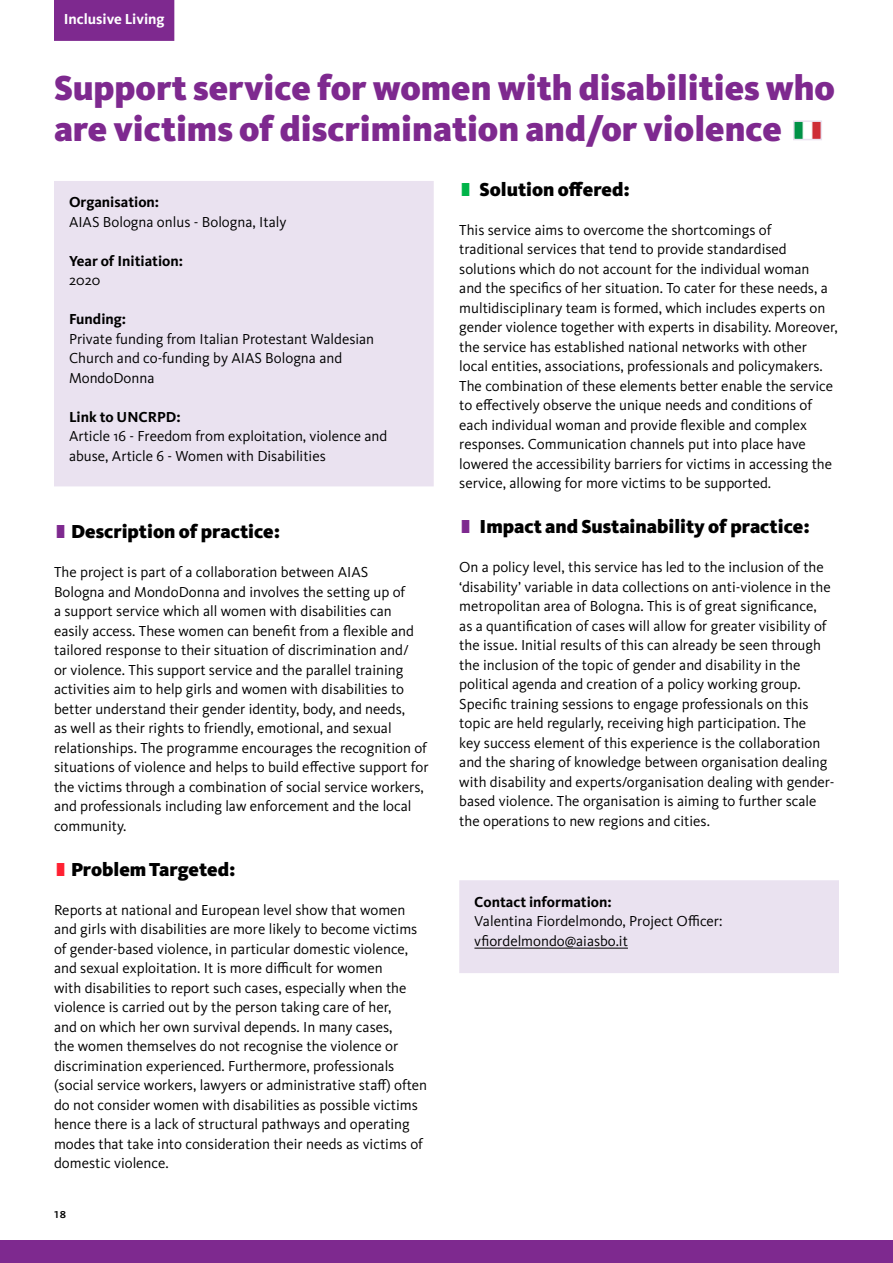
<style>
.page{position:relative;width:893px;height:1263px;background:#fff}
.page>*{position:absolute;margin:0;border:0;box-sizing:border-box;transform-origin:0 0}
.t1{font:900 36px/40.5px "Kievit Pro";color:#7e298f}
.t2{font:21px "Kievit Pro";color:#000}
.t3{font:900 19.5px "Kievit Pro";color:#000}
.t4{font:15px/19.5px "Kievit Pro";color:#000}
.t5{font:700 15px "Kievit Pro";color:#000}
.t6{font:700 15px "Kievit Pro";color:#fff}
.s1{color:#7e298f}
.s2{color:#ff2132}
.s3{color:#00b449}
</style>
<div class="page">
<div style="left:54px;top:0;width:120px;height:41px;background:#7e298f"></div>
<div style="left:0;top:1240px;width:893px;height:23px;background:#7e298f"></div>
<div style="left:62px;top:188px;width:364px;height:291px;background:#eae2f0"></div>
<div style="left:54px;top:181px;width:380px;height:305px;border:15px solid #eae2f0"></div>
<div style="left:467px;top:888px;width:364px;height:77px;background:#eae2f0"></div>
<hr style="left:474px;top:948px;width:154px;height:1px;background:#000">
<div style="left:459px;top:880px;width:380px;height:93px;border:15px solid #eae2f0"></div>
<img style="left:796px;top:123px;width:23px;height:14px">
<div style="left:793px;top:120px;width:29px;height:20px;border:2px solid #eae2f0"></div>
<p class="t6" style="left:64px;top:10px;width:102px">Inclusive Living</p>
<h1 class="t1" style="left:54px;top:68px;width:782px">Support service for women with disabilities who are victims of discrimination and/or violence</h1>
<p class="t5" style="left:69px;top:193px;width:92px">Organisation:</p>
<p class="t4" style="left:69px;top:212px;width:219px">AIAS Bologna onlus - Bologna, Italy</p>
<p class="t5" style="left:69px;top:252px;width:116px">Year of Initiation:</p>
<p class="t4" style="left:69px;top:270px;width:33px">2020</p>
<p class="t5" style="left:69px;top:310px;width:59px">Funding:</p>
<p class="t4" style="left:69px;top:329px;width:307px">Private funding from Italian Protestant Waldesian<br>Church and co-funding by AIAS Bologna and<br>MondoDonna</p>
<p class="t5" style="left:69px;top:408px;width:113px">Link to UNCRPD:</p>
<p class="t4" style="left:69px;top:426px;width:320px">Article 16 - Freedom from exploitation, violence and abuse, Article 6 - Women with Disabilities</p>
<h3 class="t3" style="left:54px;top:520px;width:228px"><span class="s1">І</span>Description of practice:</h3>
<p class="t4" style="left:54px;top:562px;width:376px">The project is part of a collaboration between AIAS<br>Bologna and MondoDonna and involves the setting up of<br>a support service which all women with disabilities can easily access. These women can benefit from a flexible and tailored response to their situation of discrimination and/<br>or violence. This support service and the parallel training activities aim to help girls and women with disabilities to better understand their gender identity, body, and needs,<br>as well as their rights to friendly, emotional, and sexual relationships. The programme encourages the recognition of situations of violence and helps to build effective support for the victims through a combination of social service workers, and professionals including law enforcement and the local community.</p>
<h3 class="t3" style="left:54px;top:857px;width:183px"><span class="s2">І</span>Problem Targeted:</h3>
<p class="t4" style="left:54px;top:900px;width:375px">Reports at national and European level show that women and girls with disabilities are more likely to become victims of gender-based violence, in particular domestic violence, and sexual exploitation. It is more difficult for women<br>with disabilities to report such cases, especially when the violence is carried out by the person taking care of her,<br>and on which her own survival depends. In many cases,<br>the women themselves do not recognise the violence or discrimination experienced. Furthermore, professionals (social service workers, lawyers or administrative staff) often do not consider women with disabilities as possible victims hence there is a lack of structural pathways and operating modes that take into consideration their needs as victims of domestic violence.</p>
<h2 class="t2" style="left:54px;top:1198px;width:14px">18</h2>
<h3 class="t3" style="left:459px;top:177px;width:172px"><span class="s3">І</span> Solution offered:</h3>
<p class="t4" style="left:459px;top:220px;width:380px">This service aims to overcome the shortcomings of traditional services that tend to provide standardised solutions which do not account for the individual woman<br>and the specifics of her situation. To cater for these needs, a multidisciplinary team is formed, which includes experts on gender violence together with experts in disability. Moreover, the service has established national networks with other local entities, associations, professionals and policymakers.<br>The combination of these elements better enable the service to effectively observe the unique needs and conditions of each individual woman and provide flexible and complex responses. Communication channels put into place have lowered the accessibility barriers for victims in accessing the service, allowing for more victims to be supported.</p>
<h3 class="t3" style="left:459px;top:515px;width:352px"><span class="s1">І</span> Impact and Sustainability of practice:</h3>
<p class="t4" style="left:459px;top:557px;width:377px">On a policy level, this service has led to the inclusion of the ‘disability’ variable in data collections on anti-violence in the metropolitan area of Bologna. This is of great significance,<br>as a quantification of cases will allow for greater visibility of the issue. Initial results of this can already be seen through the inclusion of the topic of gender and disability in the political agenda and creation of a policy working group.<br>Specific training sessions to engage professionals on this topic are held regularly, receiving high participation. The<br>key success element of this experience is the collaboration and the sharing of knowledge between organisation dealing with disability and experts/organisation dealing with gender&shy;based violence. The organisation is aiming to further scale the operations to new regions and cities.</p>
<p class="t5" style="left:474px;top:892px;width:139px">Contact information:</p>
<p class="t4" style="left:474px;top:911px;width:250px">Valentina Fiordelmondo, Project Officer: vfiordelmondo@aiasbo.it</p>
</div>
